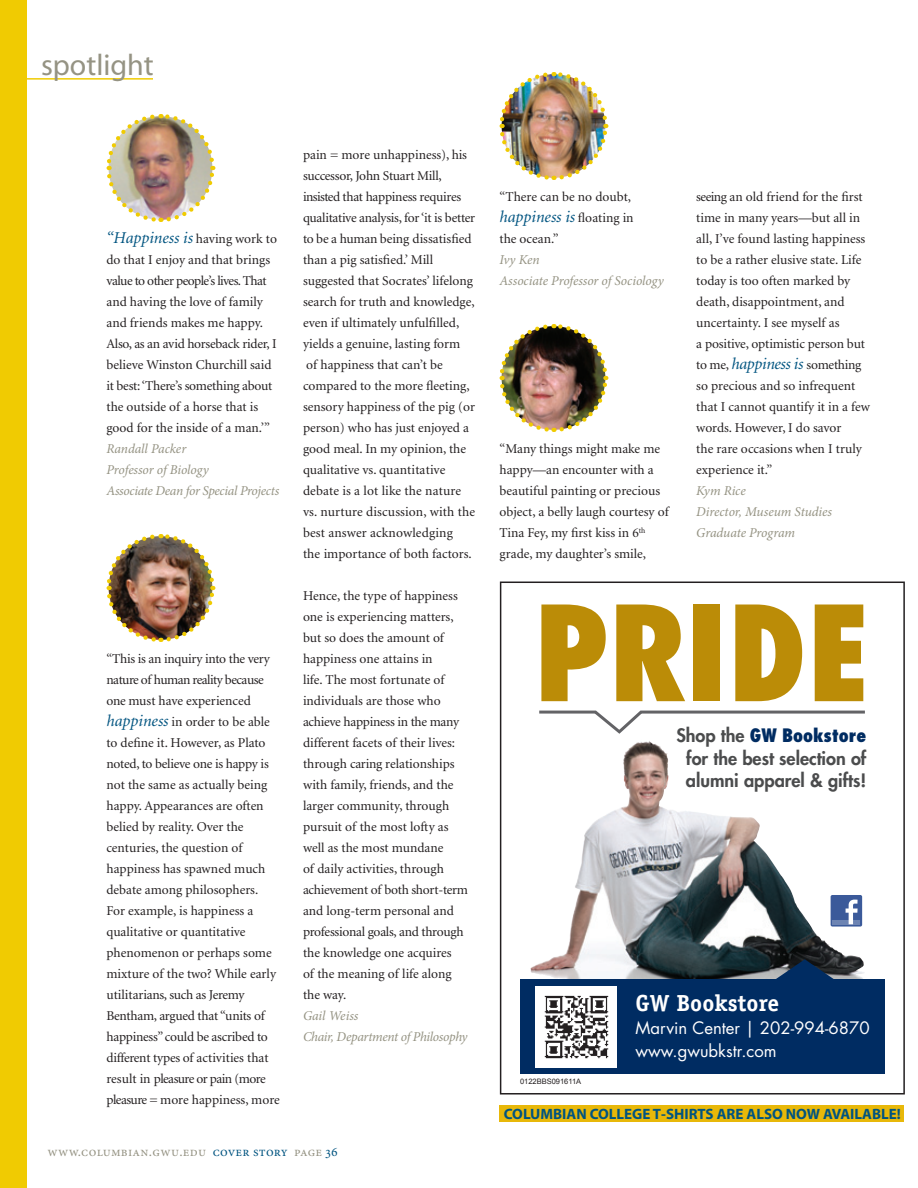
<style>
.page{position:relative;width:918px;height:1188px;background:#fff}
.page>*{position:absolute;margin:0;border:0;box-sizing:border-box;transform-origin:0 0}
.t1{font:800 condensed 128.25px "Futura Std";color:#bb8c07}
.photo_captions{font:30px "Myriad";color:#959383}
.t2{font:700 23.25px "Officina Serif Std";color:#fff}
.t3{font:800 18px/22.6px "Futura Std";color:#4b4c4d;text-align:center}
.t4{font:16.65px/23.2px "Futura Std";color:#fff}
.body_copy_sans{font:italic 16.5px "Minion";color:#005480}
.t5{font:700 15px "Myriad";color:#005480}
.body_copy_sans-2{font:13.5px/21px "Minion";color:#231f20}
.body_copy_sans-3{font:italic 13.5px/21px "Minion Pro";letter-spacing:-.01em;color:#959383}
.t6{font:13.5px "Minion MM SC 367 585 9";letter-spacing:.015em;color:#959383}
.t7{font:7.5px "Arial";color:#231f20}
.s1{font-style:normal;font-size:13.5px;color:#231f20}
.s2{font-style:italic;font-size:16.5px;color:#005480}
.s3{color:#005480}
.s4{font-stretch:condensed;color:#002c62}
</style>
<div class="page">
<img style="left:106px;top:114px;width:110px;height:108px">
<img style="left:106px;top:534px;width:110px;height:108px">
<img style="left:499px;top:72px;width:110px;height:108px">
<img style="left:499px;top:324px;width:110px;height:108px">
<hr style="left:1px;top:78px;width:152px;height:2px;background:#f0cb02">
<div style="left:0;top:0;width:27px;height:1188px;background:#f0cb02"></div>
<div style="left:500px;top:1105px;width:404px;height:17px;background:#e8b809"></div>
<svg style="left:500px;top:581px;width:405px;height:399px"></svg>
<img style="left:623px;top:739px;width:26px;height:19px">
<svg style="left:536px;top:709px;width:332px;height:27px"></svg>
<div style="left:520px;top:980px;width:365px;height:94px;background:#002c62"></div>
<svg style="left:770px;top:959px;width:70px;height:21px"></svg>
<div style="left:500px;top:582px;width:405px;height:513px;border:2px solid #231f20"></div>
<div style="left:831px;top:895px;width:31px;height:32px;background:#3b5a9a;border-radius:2px"></div>
<hr style="left:833px;top:920px;width:27px;height:4px;background:#6d84b3">
<svg style="left:846px;top:900px;width:12px;height:24px"></svg>
<img style="left:535px;top:986px;width:82px;height:81px">
<p class="photo_captions" style="left:41px;top:50px;width:114px">spotlight</p>
<p class="body_copy_sans" style="left:106px;top:230px;width:172px">“Happiness is <span class="s1">having work to</span></p>
<p class="body_copy_sans-2" style="left:106px;top:250px;width:172px">do that I enjoy and that brings value to other people’s lives. That and having the love of family and friends makes me happy.<br>Also, as an avid horseback rider, I believe Winston Churchill said it best: ‘There’s something about the outside of a horse that is good for the inside of a man.’”</p>
<p class="body_copy_sans-3" style="left:106px;top:438px;width:81px">Randall Packer</p>
<p class="body_copy_sans-3" style="left:106px;top:459px;width:104px">Professor of Biology</p>
<p class="body_copy_sans-3" style="left:106px;top:480px;width:174px">Associate Dean for Special Projects</p>
<p class="body_copy_sans-2" style="left:106px;top:649px;width:175px">“This is an inquiry into the very nature of human reality because one must have experienced <span class="s2">happiness</span> in order to be able to define it. However, as Plato noted, to believe one is happy is not the same as actually being happy. Appearances are often belied by reality. Over the centuries, the question of happiness has spawned much debate among philosophers.<br>For example, is happiness a qualitative or quantitative phenomenon or perhaps some mixture of the two? While early utilitarians, such as Jeremy<br>Bentham, argued that “units of happiness” could be ascribed to different types of activities that result in pleasure or pain (more pleasure = more happiness, more</p>
<p class="body_copy_sans-2" style="left:303px;top:145px;width:174px">pain = more unhappiness), his successor, John Stuart Mill, insisted that happiness requires qualitative analysis, for ‘it is better to be a human being dissatisfied than a pig satisfied.’ Mill suggested that Socrates’ lifelong search for truth and knowledge, even if ultimately unfulfilled, yields a genuine, lasting form<br>of happiness that can’t be compared to the more fleeting, sensory happiness of the pig (or person) who has just enjoyed a good meal. In my opinion, the qualitative vs. quantitative debate is a lot like the nature vs. nurture discussion, with the best answer acknowledging<br>the importance of both factors.</p>
<p class="body_copy_sans-2" style="left:303px;top:586px;width:156px">Hence, the type of happiness one is experiencing matters,</p>
<p class="body_copy_sans-2" style="left:303px;top:628px;width:158px">but so does the amount of happiness one attains in<br>life. The most fortunate of individuals are those who achieve happiness in the many different facets of their lives: through caring relationships with family, friends, and the larger community, through pursuit of the most lofty as</p>
<p class="body_copy_sans-2" style="left:303px;top:838px;width:167px">well as the most mundane<br>of daily activities, through achievement of both short-term and long-term personal and professional goals, and through the knowledge one acquires<br>of the meaning of life along</p>
<p class="body_copy_sans-2" style="left:303px;top:985px;width:45px">the way.</p>
<p class="body_copy_sans-3" style="left:303px;top:1005px;width:166px">Gail Weiss<br>Chair, Department of Philosophy</p>
<p class="t6" style="left:48px;top:1144px;width:292px">www.columbian.gwu.edu <span class="s3">cover story</span> page <span class="s3">36</span></p>
<p class="body_copy_sans-2" style="left:500px;top:187px;width:133px">“There can be no doubt,</p>
<p class="body_copy_sans" style="left:500px;top:209px;width:136px">happiness is <span class="s1">floating in</span></p>
<p class="body_copy_sans-2" style="left:500px;top:229px;width:61px">the ocean.”</p>
<p class="body_copy_sans-3" style="left:500px;top:249px;width:42px">Ivy Ken</p>
<p class="body_copy_sans-3" style="left:500px;top:270px;width:166px">Associate Professor of Sociology</p>
<p class="body_copy_sans-2" style="left:500px;top:439px;width:171px">“Many things might make me happy—an encounter with a beautiful painting or precious object, a belly laugh courtesy of<br>Tina Fey, my first kiss in 6<sup>th </sup>grade, my daughter’s smile,</p>
<p class="body_copy_sans-2" style="left:696px;top:187px;width:175px">seeing an old friend for the first time in many years—but all in all, I’ve found lasting happiness to be a rather elusive state. Life today is too often marked by death, disappointment, and uncertainty. I see myself as<br>a positive, optimistic person but to me, <span class="s2">happiness is</span> something so precious and so infrequent that I cannot quantify it in a few words. However, I do savor<br>the rare occasions when I truly experience it.”</p>
<p class="body_copy_sans-3" style="left:696px;top:480px;width:51px">Kym Rice</p>
<p class="body_copy_sans-3" style="left:696px;top:501px;width:137px">Director, Museum Studies<br>Graduate Program</p>
<p class="t1" style="left:534px;top:573px;width:339px">PRIDE</p>
<p class="t3" style="left:676px;top:724px;width:192px">Shop the <span class="s4">GW Bookstore </span>for the best selection of alumni apparel &amp; gifts!</p>
<p class="t7" style="left:520px;top:1077px;width:63px">0122BBS091611A</p>
<p class="t2" style="left:636px;top:988px;width:145px">GW Bookstore</p>
<p class="t4" style="left:636px;top:1016px;width:236px">Marvin Center | 202-994-6870 www.gwubkstr.com</p>
<p class="t5" style="left:504px;top:1107px;width:399px">COLUMBIAN COLLEGE T-SHIRTS ARE ALSO NOW AVAILABLE!</p>
</div>
